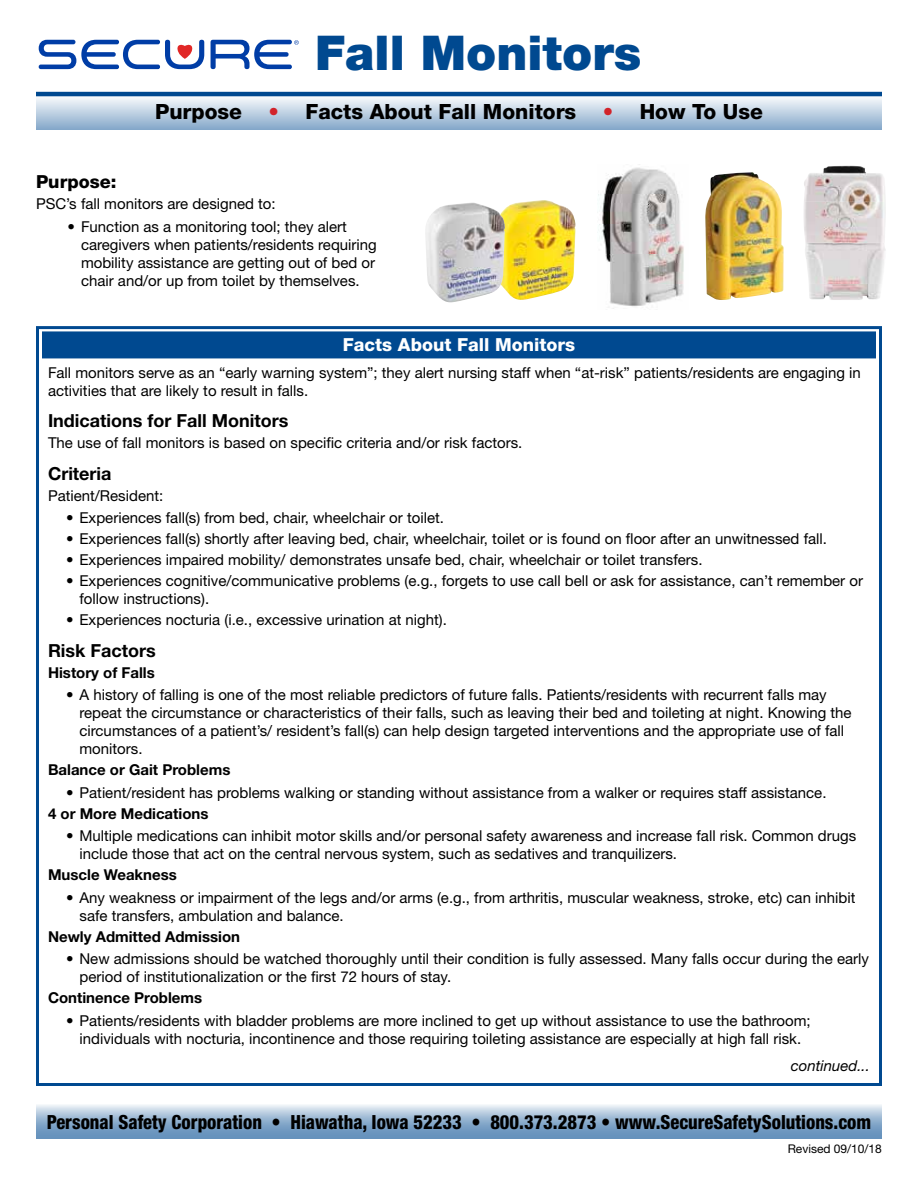
<style>
.page{position:relative;width:918px;height:1188px;background:#fff}
.page>*{position:absolute;margin:0;border:0;box-sizing:border-box;transform-origin:0 0}
.t1{font:900 48px "Helvetica Neue LT Pro";color:#004990}
.t2{font:800 21px "Helvetica Neue LT Pro";color:#000}
.t3{font:800 condensed 19.5px "Helvetica Neue LT Pro";color:#000;scale:.95 1}
.t4{font:700 18px "Helvetica Neue LT Pro";color:#000}
.t5{font:800 18px "Helvetica Neue LT Pro";color:#fff}
.t6{font:800 18px "Helvetica Neue LT Pro";color:#000}
.t7{font:15px/18px "Helvetica Neue LT Pro";color:#000}
.t8{font:700 15px "Helvetica Neue LT Pro";color:#000}
.t9{font:italic 15px "Helvetica Neue LT Pro";color:#000}
.t10{font:12px "Helvetica Neue LT Pro";color:#000}
.s1{color:#d2232a}
</style>
<div class="page">
<img style="left:598px;top:164px;width:86px;height:145px">
<img style="left:705px;top:172px;width:79px;height:128px">
<img style="left:804px;top:166px;width:82px;height:77px">
<img style="left:805px;top:243px;width:81px;height:41px">
<img style="left:809px;top:284px;width:72px;height:16px">
<svg style="left:36px;top:96px;width:846px;height:34px;background:#bccfe1"></svg>
<hr style="left:36px;top:92px;width:846px;height:4px;background:#004990">
<div style="left:42px;top:331px;width:834px;height:27px;background:#004990"></div>
<img style="left:505px;top:200px;width:71px;height:100px">
<img style="left:425px;top:203px;width:80px;height:99px">
<svg style="left:36px;top:1105px;width:846px;height:34px;background:#95b3d1"></svg>
<svg style="left:211px;top:40px;width:88px;height:29px"></svg>
<svg style="left:39px;top:40px;width:165px;height:29px"></svg>
<h1 class="t1" style="left:315px;top:25px;width:328px">Fall Monitors</h1>
<h2 class="t2" style="left:155px;top:99px;width:89px">Purpose</h2>
<h2 class="t2" style="left:269px;top:99px;width:309px"><span class="s1">•</span> Facts About Fall Monitors</h2>
<h2 class="t2" style="left:603px;top:99px;width:162px"><span class="s1">•</span> How To Use</h2>
<p class="t6" style="left:36px;top:171px;width:82px">Purpose:</p>
<p class="t7" style="left:36px;top:195px;width:241px">PSC’s fall monitors are designed to:</p>
<p class="t7" style="left:81px;top:217px;width:297px;text-indent:-14px">• Function as a monitoring tool; they alert caregivers when patients/residents requiring mobility assistance are getting out of bed or chair and/or up from toilet by themselves.</p>
<p class="t5" style="left:343px;top:334px;width:234px">Facts About Fall Monitors</p>
<p class="t7" style="left:48px;top:363px;width:814px">Fall monitors serve as an “early warning system”; they alert nursing staff when “at-risk” patients/residents are engaging in activities that are likely to result in falls.</p>
<p class="t4" style="left:48px;top:410px;width:242px">Indications for Fall Monitors</p>
<p class="t7" style="left:48px;top:434px;width:476px">The use of fall monitors is based on specific criteria and/or risk factors.</p>
<p class="t4" style="left:48px;top:462px;width:65px">Criteria</p>
<p class="t7" style="left:48px;top:486px;width:117px">Patient/Resident:</p>
<p class="t7" style="left:66px;top:509px;width:379px">• Experiences fall(s) from bed, chair, wheelchair or toilet.</p>
<p class="t7" style="left:66px;top:530px;width:763px">• Experiences fall(s) shortly after leaving bed, chair, wheelchair, toilet or is found on floor after an unwitnessed fall.</p>
<p class="t7" style="left:66px;top:551px;width:638px">• Experiences impaired mobility/ demonstrates unsafe bed, chair, wheelchair or toilet transfers.</p>
<p class="t7" style="left:80px;top:572px;width:785px;text-indent:-14px">• Experiences cognitive/communicative problems (e.g., forgets to use call bell or ask for assistance, can’t remember or follow instructions).</p>
<p class="t7" style="left:66px;top:611px;width:383px">• Experiences nocturia (i.e., excessive urination at night).</p>
<p class="t4" style="left:48px;top:639px;width:109px">Risk Factors</p>
<p class="t8" style="left:48px;top:663px;width:108px">History of Falls</p>
<p class="t7" style="left:80px;top:686px;width:774px;text-indent:-14px">• A history of falling is one of the most reliable predictors of future falls. Patients/residents with recurrent falls may repeat the circumstance or characteristics of their falls, such as leaving their bed and toileting at night. Knowing the circumstances of a patient’s/ resident’s fall(s) can help design targeted interventions and the appropriate use of fall monitors.</p>
<p class="t8" style="left:48px;top:761px;width:184px">Balance or Gait Problems</p>
<p class="t7" style="left:66px;top:783px;width:762px">• Patient/resident has problems walking or standing without assistance from a walker or requires staff assistance.</p>
<p class="t8" style="left:48px;top:804px;width:162px">4 or More Medications</p>
<p class="t7" style="left:80px;top:827px;width:778px;text-indent:-14px">• Multiple medications can inhibit motor skills and/or personal safety awareness and increase fall risk. Common drugs include those that act on the central nervous system, such as sedatives and tranquilizers.</p>
<p class="t8" style="left:48px;top:866px;width:130px">Muscle Weakness</p>
<p class="t7" style="left:80px;top:888px;width:777px;text-indent:-14px">• Any weakness or impairment of the legs and/or arms (e.g., from arthritis, muscular weakness, stroke, etc) can inhibit safe transfers, ambulation and balance.</p>
<p class="t8" style="left:48px;top:927px;width:194px">Newly Admitted Admission</p>
<p class="t7" style="left:80px;top:950px;width:791px;text-indent:-14px">• New admissions should be watched thoroughly until their condition is fully assessed. Many falls occur during the early period of institutionalization or the first 72 hours of stay.</p>
<p class="t8" style="left:48px;top:989px;width:156px">Continence Problems</p>
<p class="t7" style="left:66px;top:1011px;width:746px;text-align:center">• Patients/residents with bladder problems are more inclined to get up without assistance to use the bathroom; individuals with nocturia, incontinence and those requiring toileting assistance are especially at high fall risk.</p>
<p class="t9" style="left:791px;top:1057px;width:81px">continued...</p>
<h3 class="t3" style="left:47px;top:1110px;width:869px">Personal Safety Corporation • Hiawatha, Iowa 52233 • 800.373.2873 • www.SecureSafetySolutions.com</h3>
<p class="t10" style="left:788px;top:1142px;width:96px">Revised 09/10/18</p>
</div>
